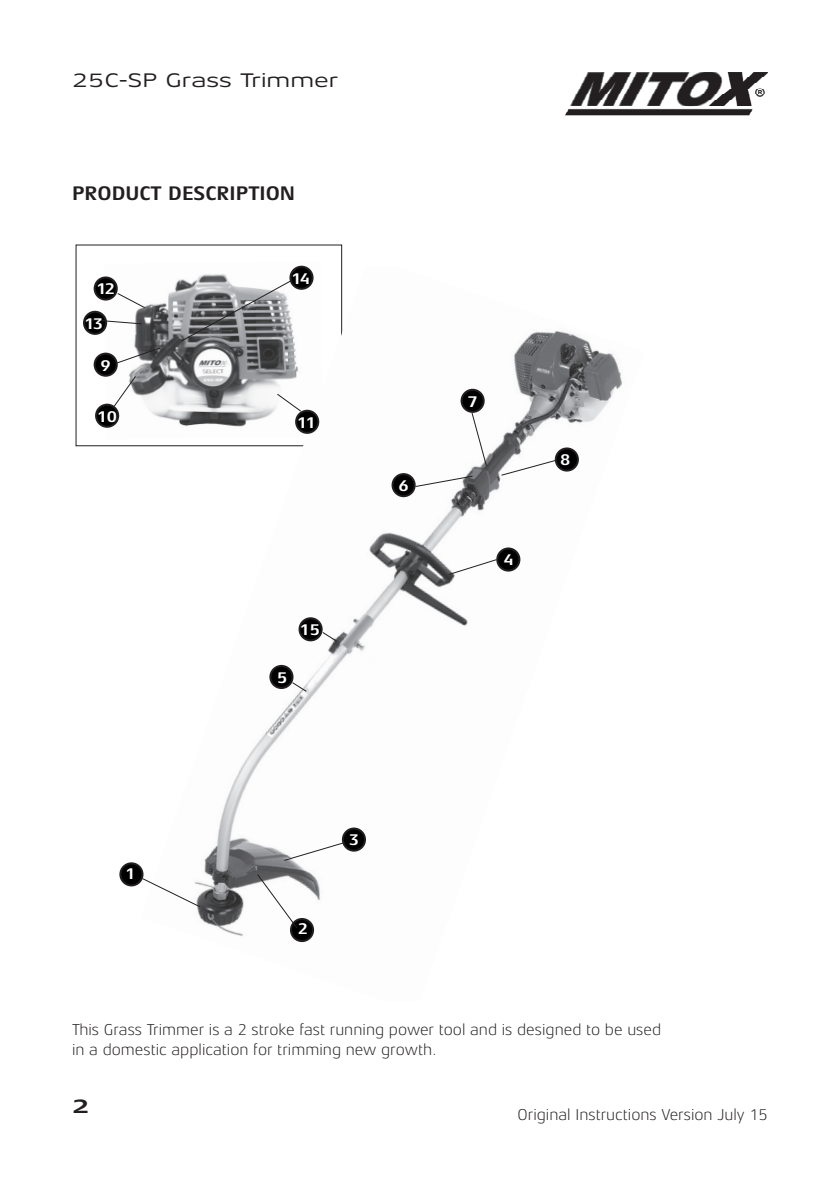
<style>
.page{position:relative;width:840px;height:1191px;background:#fff}
.page>*{position:absolute;margin:0;border:0;box-sizing:border-box;transform-origin:0 0}
.t1{font:expanded 20px "Aeonis LT Pro";color:#231f20}
.t2{font:700 20px "Aeonis LT Pro";color:#231f20}
.t3{font:700 expanded 20px "Aeonis LT Pro";color:#231f20}
.t4{font:300 16px/19.2px "Aeonis LT Pro";color:#231f20}
.t5{font:700 16px/35.2px "Aeonis LT Pro";letter-spacing:-.1em;color:#fff}
</style>
<div class="page">
<img style="left:565px;top:72px;width:202px;height:44px">
<img style="left:104px;top:265px;width:200px;height:163px">
<img style="left:141px;top:266px;width:482px;height:677px">
<div style="left:120px;top:863px;width:22px;height:22px;background:#000;border-radius:50%"></div>
<div style="left:119px;top:862px;width:24px;height:24px;border:2px solid #231f20;border-radius:50%"></div>
<svg style="left:142px;top:878px;width:58px;height:29px"></svg>
<div style="left:291px;top:919px;width:22px;height:22px;background:#000;border-radius:50%"></div>
<div style="left:290px;top:918px;width:24px;height:24px;border:2px solid #231f20;border-radius:50%"></div>
<svg style="left:257px;top:874px;width:40px;height:54px"></svg>
<div style="left:343px;top:828px;width:22px;height:22px;background:#000;border-radius:50%"></div>
<div style="left:342px;top:827px;width:24px;height:24px;border:2px solid #231f20;border-radius:50%"></div>
<svg style="left:283px;top:842px;width:61px;height:19px"></svg>
<div style="left:497px;top:548px;width:22px;height:22px;background:#000;border-radius:50%"></div>
<div style="left:496px;top:547px;width:24px;height:24px;border:2px solid #231f20;border-radius:50%"></div>
<svg style="left:448px;top:559px;width:49px;height:16px"></svg>
<div style="left:270px;top:666px;width:22px;height:22px;background:#000;border-radius:50%"></div>
<div style="left:269px;top:665px;width:24px;height:24px;border:2px solid #231f20;border-radius:50%"></div>
<svg style="left:291px;top:682px;width:16px;height:10px"></svg>
<div style="left:392px;top:474px;width:22px;height:22px;background:#000;border-radius:50%"></div>
<div style="left:391px;top:473px;width:24px;height:24px;border:2px solid #231f20;border-radius:50%"></div>
<div style="left:461px;top:390px;width:22px;height:22px;background:#000;border-radius:50%"></div>
<div style="left:460px;top:389px;width:24px;height:24px;border:2px solid #231f20;border-radius:50%"></div>
<svg style="left:471px;top:412px;width:15px;height:54px"></svg>
<div style="left:555px;top:448px;width:22px;height:22px;background:#000;border-radius:50%"></div>
<div style="left:554px;top:447px;width:24px;height:24px;border:2px solid #231f20;border-radius:50%"></div>
<svg style="left:500px;top:460px;width:55px;height:16px"></svg>
<div style="left:96px;top:405px;width:22px;height:22px;background:#000;border-radius:50%"></div>
<div style="left:95px;top:404px;width:24px;height:24px;border:2px solid #231f20;border-radius:50%"></div>
<div style="left:95px;top:277px;width:22px;height:22px;background:#000;border-radius:50%"></div>
<div style="left:94px;top:276px;width:24px;height:24px;border:2px solid #231f20;border-radius:50%"></div>
<div style="left:296px;top:411px;width:22px;height:22px;background:#000;border-radius:50%"></div>
<div style="left:295px;top:410px;width:24px;height:24px;border:2px solid #231f20;border-radius:50%"></div>
<div style="left:95px;top:353px;width:22px;height:23px;background:#000;border-radius:50%"></div>
<div style="left:94px;top:352px;width:24px;height:25px;border:2px solid #231f20;border-radius:50%"></div>
<svg style="left:113px;top:376px;width:23px;height:31px"></svg>
<svg style="left:116px;top:347px;width:44px;height:16px"></svg>
<svg style="left:117px;top:293px;width:28px;height:15px"></svg>
<svg style="left:276px;top:393px;width:25px;height:19px"></svg>
<div style="left:84px;top:312px;width:22px;height:22px;background:#000;border-radius:50%"></div>
<div style="left:83px;top:311px;width:24px;height:24px;border:2px solid #231f20;border-radius:50%"></div>
<svg style="left:92px;top:319px;width:50px;height:5px"></svg>
<div style="left:290px;top:267px;width:22px;height:22px;background:#000;border-radius:50%"></div>
<div style="left:289px;top:266px;width:24px;height:24px;border:2px solid #231f20;border-radius:50%"></div>
<svg style="left:181px;top:280px;width:110px;height:61px;background:#909193"></svg>
<svg style="left:415px;top:475px;width:58px;height:12px"></svg>
<div style="left:299px;top:618px;width:22px;height:22px;background:#000;border-radius:50%"></div>
<div style="left:298px;top:617px;width:24px;height:24px;border:2px solid #231f20;border-radius:50%"></div>
<svg style="left:322px;top:632px;width:15px;height:10px"></svg>
<p class="t1" style="left:72px;top:69px;width:268px">25C-SP Grass Trimmer</p>
<p class="t2" style="left:72px;top:182px;width:224px">PRODUCT DESCRIPTION</p>
<p class="t5" style="left:84px;top:271px;width:32px;text-indent:12px">12<br>13</p>
<p class="t5" style="left:100px;top:348px;width:12px">9</p>
<p class="t5" style="left:97px;top:399px;width:22px">10</p>
<p class="t5" style="left:125px;top:856px;width:12px">1</p>
<p class="t5" style="left:291px;top:261px;width:20px">14</p>
<p class="t5" style="left:296px;top:405px;width:20px">11</p>
<p class="t5" style="left:277px;top:660px;width:12px">5</p>
<p class="t5" style="left:299px;top:612px;width:22px">1 55</p>
<p class="t5" style="left:398px;top:468px;width:12px">6</p>
<p class="t5" style="left:297px;top:911px;width:12px">2</p>
<p class="t5" style="left:349px;top:822px;width:12px">3</p>
<p class="t5" style="left:467px;top:384px;width:12px">7</p>
<p class="t5" style="left:503px;top:542px;width:12px">4</p>
<p class="t5" style="left:560px;top:442px;width:12px">8</p>
<p class="t4" style="left:72px;top:1020px;width:590px">This Grass Trimmer is a 2 stroke fast running power tool and is designed to be used in a domestic application for trimming new growth.</p>
<p class="t3" style="left:72px;top:1095px;width:19px">2</p>
<p class="t4" style="left:517px;top:1105px;width:252px">Original Instructions Version July 15</p>
</div>
